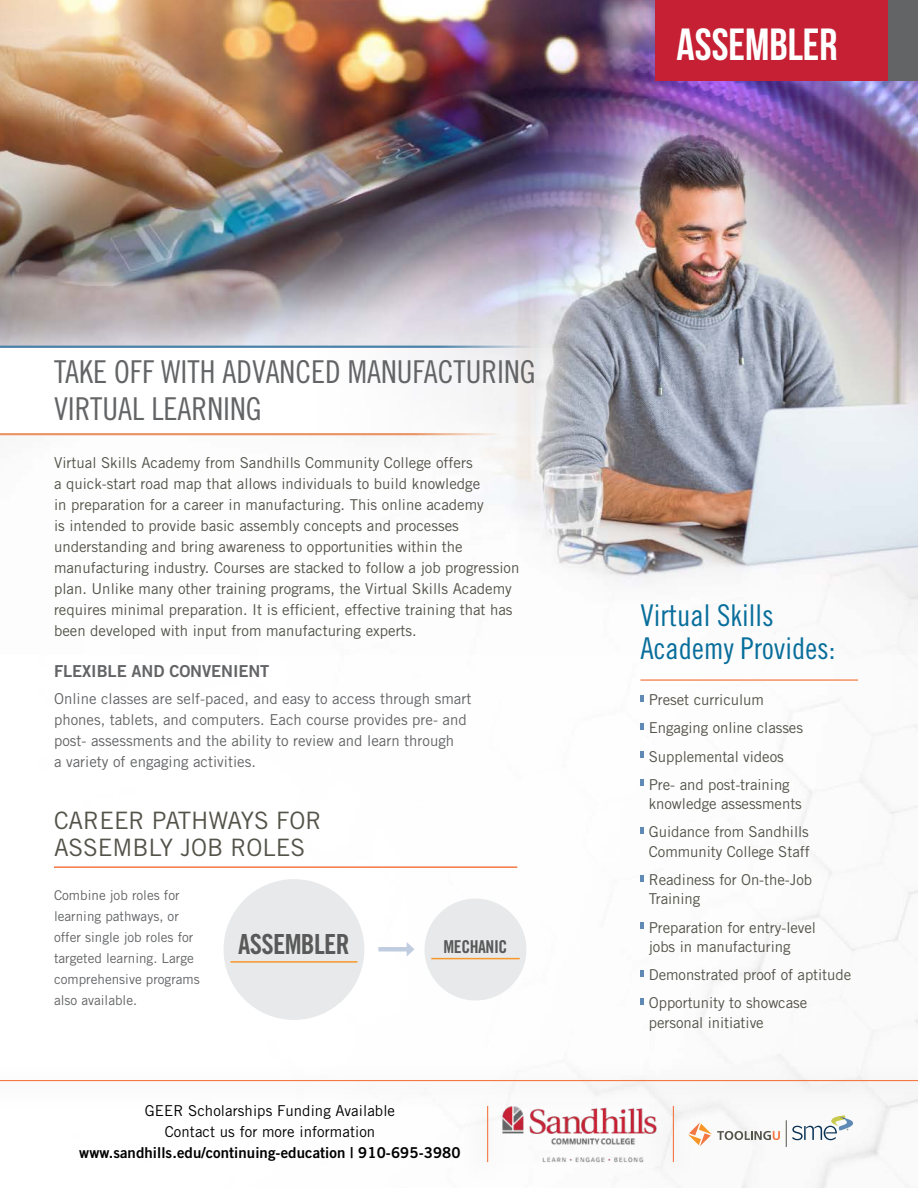
<style>
.page{position:relative;width:918px;height:1188px;background:#fff}
.page>*{position:absolute;margin:0;border:0;box-sizing:border-box;transform-origin:0 0}
.t1{font:45px "Bebas Neue";color:#fff}
.t2{font:31.5px/37.5px "Trade Gothic LT Std Cn 18";color:#636466}
.t3{font:30px/33px "Trade Gothic LT Std Cn 18";color:#086e9b}
.t4{font:27.75px "Trade Gothic LT Std Bd Cn 20";letter-spacing:-.025em;color:#595959}
.t5{font:24px/27px "Trade Gothic";color:#54534a}
.t6{font:17.7px "Trade Gothic LT Std Bd Cn 20";letter-spacing:-.025em;color:#595959}
.t7{font:16.5px "Trade Gothic LT Std Bd 2";letter-spacing:-.005em;color:#636466}
.t8{font:15px/21px "Trade Gothic LT Std";color:#54534a}
.t9{font:15px/21px "Trade Gothic LT Std";color:#636466}
.t10{font:15px/21px "Trade Gothic LT Std";letter-spacing:.005em;color:#000;text-align:center}
.t11{font:15px "Trade Gothic LT Std Bd 2";letter-spacing:.005em;color:#000}
.t12{font:13.5px/21px "Trade Gothic LT Std";color:#636466}
</style>
<div class="page">
<img style="left:0;top:0;width:918px;height:1188px">
<div style="left:0;top:1064px;width:918px;height:45px;background:#fafafa"></div>
<hr style="left:0;top:1080px;width:918px;height:1px;background:#f47844">
<svg style="left:693px;top:1122px;width:87px;height:24px"></svg>
<svg style="left:786px;top:1115px;width:67px;height:32px"></svg>
<div style="left:461px;top:1095px;width:46px;height:89px;background:#fbfbfb"></div>
<hr style="left:487px;top:1106px;width:1px;height:56px;background:#f47844">
<div style="left:647px;top:1095px;width:46px;height:89px;background:#f8f8f8"></div>
<hr style="left:673px;top:1106px;width:1px;height:56px;background:#f47844">
<div style="left:864px;top:0;width:54px;height:81px;background:#636466"></div>
<div style="left:656px;top:0;width:232px;height:81px;background:#c52033"></div>
<svg style="left:640px;top:695px;width:4px;height:7px"></svg>
<svg style="left:640px;top:724px;width:4px;height:6px"></svg>
<svg style="left:640px;top:752px;width:4px;height:6px"></svg>
<svg style="left:640px;top:780px;width:4px;height:6px"></svg>
<svg style="left:640px;top:828px;width:4px;height:6px"></svg>
<svg style="left:640px;top:875px;width:4px;height:6px"></svg>
<svg style="left:640px;top:923px;width:4px;height:6px"></svg>
<svg style="left:640px;top:970px;width:4px;height:6px"></svg>
<svg style="left:640px;top:999px;width:4px;height:6px"></svg>
<hr style="left:640px;top:679px;width:218px;height:2px;background:#f69163">
<div style="left:0;top:349px;width:579px;height:87px;background:#fff"></div>
<hr style="left:0;top:346px;width:594px;height:2px;background:#4a82aa">
<hr style="left:0;top:433px;width:561px;height:2px;background:#e99666">
<img style="left:501px;top:1106px;width:156px;height:58px">
<div style="left:425px;top:899px;width:101px;height:101px;background:#e8e9ea;border-radius:50%"></div>
<hr style="left:431px;top:958px;width:89px;height:1px;background:#f89728">
<div style="left:224px;top:879px;width:140px;height:141px;background:#e8e9ea;border-radius:50%"></div>
<hr style="left:230px;top:961px;width:127px;height:2px;background:#f89728">
<hr style="left:378px;top:947px;width:30px;height:4px;background:#c0ccdf">
<svg style="left:407px;top:942px;width:7px;height:15px"></svg>
<hr style="left:54px;top:866px;width:463px;height:2px;background:#f47844">
<h1 class="t1" style="left:677px;top:19px;width:163px">ASSEMBLER</h1>
<h2 class="t2" style="left:54px;top:353px;width:483px">TAKE OFF WITH ADVANCED MANUFACTURING<br>VIRTUAL LEARNING</h2>
<p class="t8" style="left:54px;top:452px;width:467px">Virtual Skills Academy from Sandhills Community College offers<br>a quick-start road map that allows individuals to build knowledge<br>in preparation for a career in manufacturing. This online academy<br>is intended to provide basic assembly concepts and processes understanding and bring awareness to opportunities within the manufacturing industry. Courses are stacked to follow a job progression plan. Unlike many other training programs, the Virtual Skills Academy requires minimal preparation. It is efficient, effective training that has been developed with input from manufacturing experts.</p>
<p class="t7" style="left:54px;top:661px;width:217px">FLEXIBLE AND CONVENIENT</p>
<p class="t9" style="left:54px;top:688px;width:419px">Online classes are self-paced, and easy to access through smart phones, tablets, and computers. Each course provides pre- and post- assessments and the ability to review and learn through<br>a variety of engaging activities.</p>
<h3 class="t5" style="left:54px;top:806px;width:269px">CAREER PATHWAYS FOR<br>ASSEMBLY JOB ROLES</h3>
<p class="t12" style="left:54px;top:884px;width:147px">Combine job roles for learning pathways, or offer single job roles for targeted learning. Large comprehensive programs also available.</p>
<h3 class="t4" style="left:238px;top:927px;width:113px">ASSEMBLER</h3>
<p class="t6" style="left:444px;top:936px;width:65px">MECHANIC</p>
<p class="t10" style="left:145px;top:1100px;width:252px">GEER Scholarships Funding Available<br>Contact us for more information</p>
<p class="t11" style="left:79px;top:1143px;width:383px">www.sandhills.edu/continuing-education | 910-695-3980</p>
<h3 class="t3" style="left:640px;top:599px;width:196px">Virtual Skills<br>Academy Provides:</h3>
<p class="t8" style="left:649px;top:686px;width:156px;line-height:28.2px">Preset curriculum<br>Engaging online classes<br>Supplemental videos<br>Pre- and post-training</p>
<p class="t8" style="left:649px;top:790px;width:162px;line-height:28.2px">knowledge assessments<br>Guidance from Sandhills</p>
<p class="t8" style="left:649px;top:837px;width:165px;line-height:28.2px">Community College Staff<br>Readiness for On-the-Job</p>
<p class="t8" style="left:649px;top:885px;width:169px;line-height:28.2px">Training<br>Preparation for entry-level</p>
<p class="t8" style="left:649px;top:932px;width:204px;line-height:28.2px">jobs in manufacturing<br>Demonstrated proof of aptitude<br>Opportunity to showcase</p>
<p class="t8" style="left:649px;top:1012px;width:116px">personal initiative</p>
</div>
